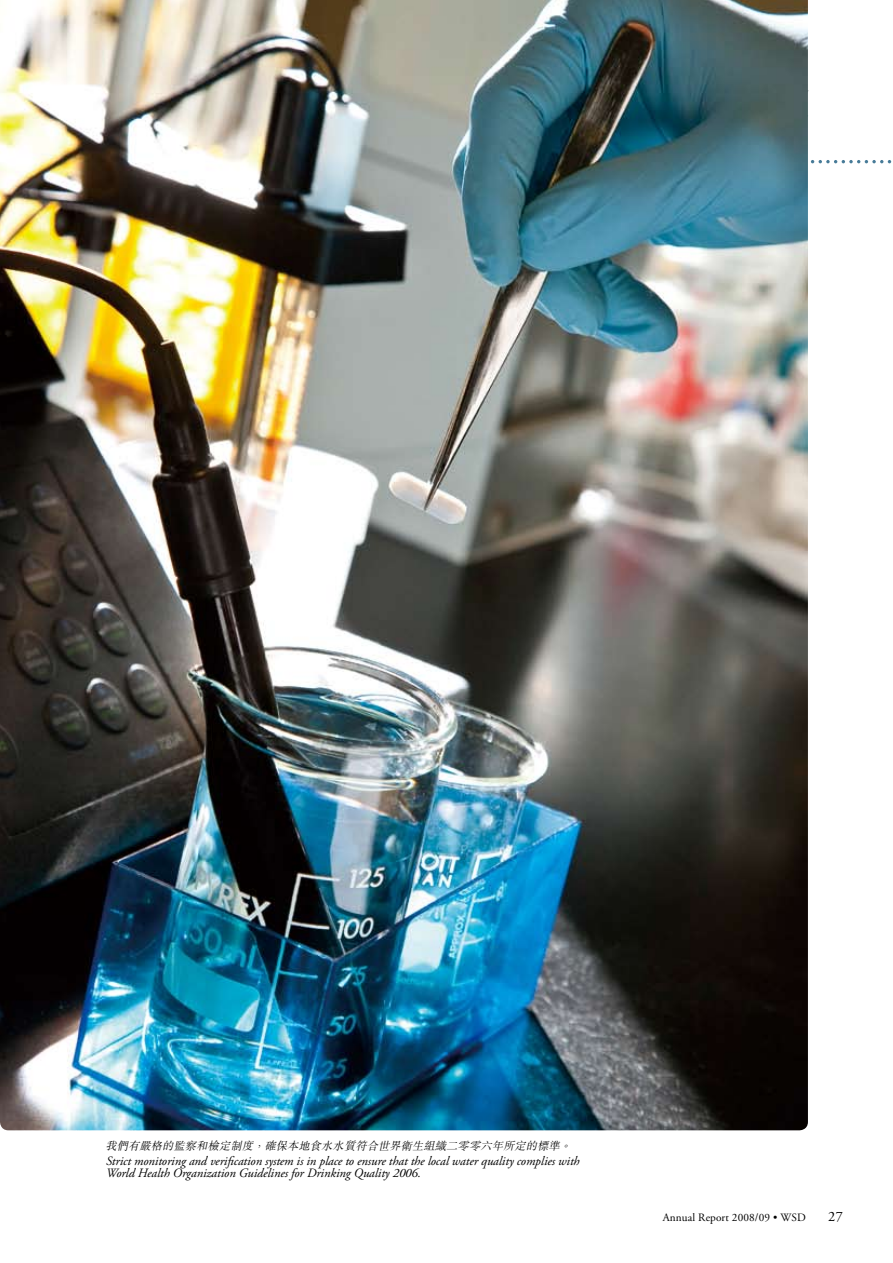
<style>
.page{position:relative;width:893px;height:1263px;background:#fff}
.page>*{position:absolute;margin:0;border:0;box-sizing:border-box;transform-origin:0 0}
.t1{font:14.25px "Adobe Garamond Pro";color:#000}
.t2{font:italic 12.75px/12.8px "Adobe Garamond Pro";letter-spacing:-.005em;color:#000}
.t3{font:italic 300 11.25px "M Sung HK";color:#000}
.t4{font:11.25px "Adobe Garamond Pro";letter-spacing:.01em;color:#000}
</style>
<div class="page">
<svg style="left:810px;top:160px;width:81px;height:3px"></svg>
<img style="left:0;top:0;width:808px;height:1130px">
<p class="t3" style="left:105px;top:1138px;width:470px">我們有嚴格的監察和檢定制度，確保本地食水水質符合世界衛生組織二零零六年所定的標準。</p>
<p class="t2" style="left:106px;top:1154px;width:475px">Strict monitoring and verification system is in place to ensure that the local water quality complies with<br>World Health Organization Guidelines for Drinking Quality 2006.</p>
<p class="t4" style="left:663px;top:1211px;width:145px">Annual Report 2008/09 • WSD</p>
<p class="t1" style="left:828px;top:1208px;width:16px">27</p>
</div>
